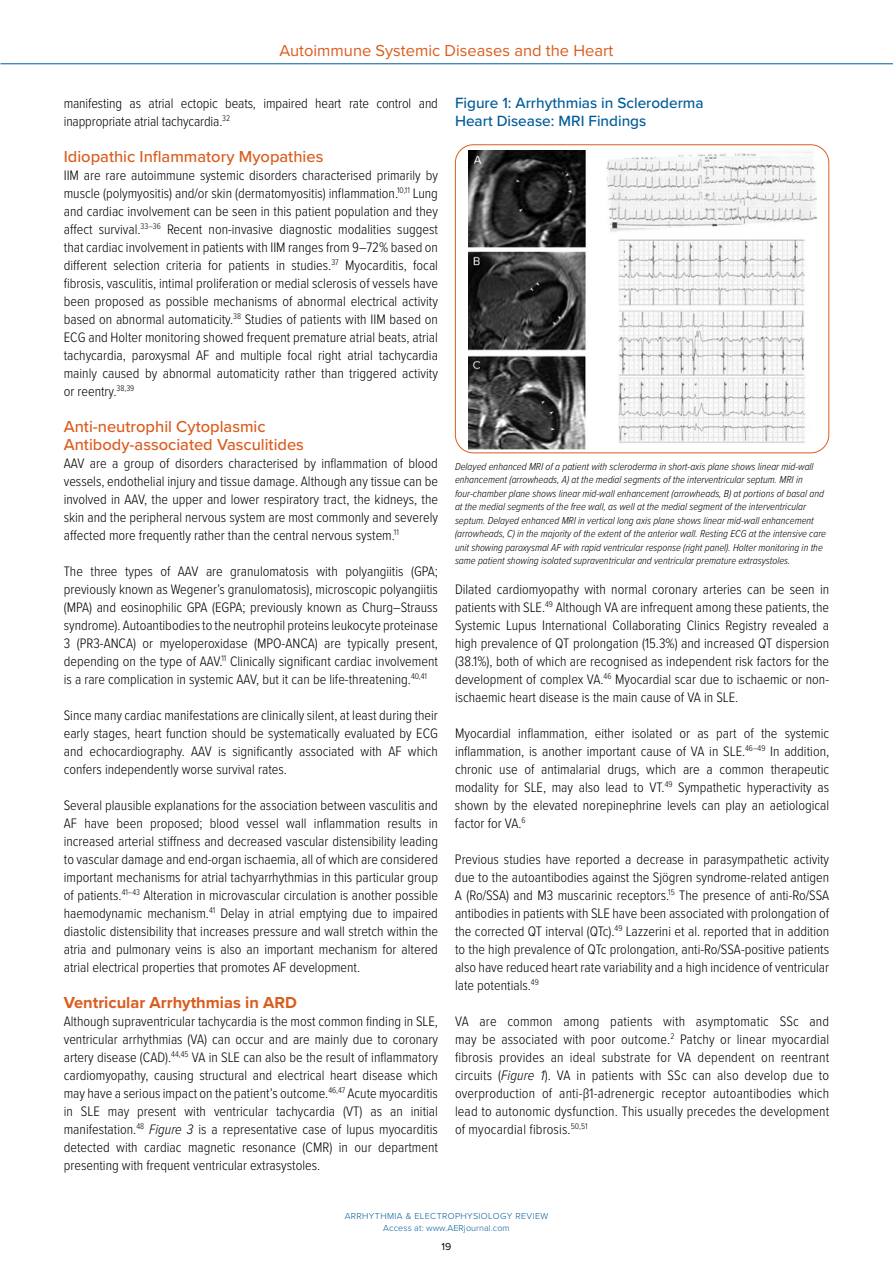
<style>
.page{position:relative;width:893px;height:1263px;background:#fff}
.page>*{position:absolute;margin:0;border:0;box-sizing:border-box;transform-origin:0 0}
.t1{font:500 16.5px/18px "Proxima Nova";color:#db5c1e}
.t2{font:16.5px "Proxima Nova";color:#db5c1e}
.t3{font:700 16.5px "Proxima Nova";color:#db5c1e}
.t4{font:500 15.3px/18px "Proxima Nova";color:#005c99}
.t5{font:300 14.25px/18px "Proxima Nova Cond";color:#000;text-align:justify}
.t6{font:italic 300 10.5px/13.5px "Proxima Nova Cond";color:#000}
.t7{font:10.5px "Proxima Nova";color:#000}
.t8{font:300 9px/12.8px "Proxima Nova";letter-spacing:.04em;color:#005c99;text-align:center}
.s1{font-style:italic}
</style>
<div class="page">
<hr style="left:0;top:64px;width:893px;height:1px;background:#005c99">
<img style="left:469px;top:150px;width:348px;height:300px">
<div style="left:455px;top:144px;width:374px;height:309px;border:1px solid #db5c1e;border-radius:18px"></div>
<p class="t2" style="left:279px;top:38px;width:335px">Autoimmune Systemic Diseases and the Heart</p>
<p class="t5" style="left:64px;top:94px;width:376px">manifesting as atrial ectopic beats, impaired heart rate control and inappropriate atrial tachycardia.<sup>32</sup></p>
<p class="t1" style="left:64px;top:147px;width:261px">Idiopathic Inflammatory Myopathies</p>
<p class="t5" style="left:64px;top:166px;width:376px">IIM are rare autoimmune systemic disorders characterised primarily by muscle (polymyositis) and/or skin (dermatomyositis) inflammation.<sup>10,11</sup> Lung and cardiac involvement can be seen in this patient population and they affect survival.<sup>33–36</sup> Recent non-invasive diagnostic modalities suggest that cardiac involvement in patients with IIM ranges from 9–72% based on different selection criteria for patients in studies.<sup>37</sup> Myocarditis, focal fibrosis, vasculitis, intimal proliferation or medial sclerosis of vessels have been proposed as possible mechanisms of abnormal electrical activity based on abnormal automaticity.<sup>38</sup> Studies of patients with IIM based on ECG and Holter monitoring showed frequent premature atrial beats, atrial tachycardia, paroxysmal AF and multiple focal right atrial tachycardia mainly caused by abnormal automaticity rather than triggered activity or reentry.<sup>38,39</sup></p>
<p class="t1" style="left:64px;top:417px;width:242px">Anti-neutrophil Cytoplasmic<br>Antibody-associated Vasculitides</p>
<p class="t5" style="left:64px;top:454px;width:376px">AAV are a group of disorders characterised by inflammation of blood vessels, endothelial injury and tissue damage. Although any tissue can be involved in AAV, the upper and lower respiratory tract, the kidneys, the skin and the peripheral nervous system are most commonly and severely affected more frequently rather than the central nervous system.<sup>11</sup></p>
<p class="t5" style="left:64px;top:562px;width:376px">The three types of AAV are granulomatosis with polyangiitis (GPA; previously known as Wegener’s granulomatosis), microscopic polyangiitis (MPA) and eosinophilic GPA (EGPA; previously known as Churg–Strauss syndrome). Autoantibodies to the neutrophil proteins leukocyte proteinase 3 (PR3-ANCA) or myeloperoxidase (MPO-ANCA) are typically present, depending on the type of AAV.<sup>11</sup> Clinically significant cardiac involvement is a rare complication in systemic AAV, but it can be life-threatening.<sup>40,41</sup></p>
<p class="t5" style="left:64px;top:706px;width:376px">Since many cardiac manifestations are clinically silent, at least during their early stages, heart function should be systematically evaluated by ECG and echocardiography. AAV is significantly associated with AF which confers independently worse survival rates.</p>
<p class="t5" style="left:64px;top:795px;width:376px">Several plausible explanations for the association between vasculitis and AF have been proposed; blood vessel wall inflammation results in increased arterial stiffness and decreased vascular distensibility leading to vascular damage and end-organ ischaemia, all of which are considered important mechanisms for atrial tachyarrhythmias in this particular group of patients.<sup>41–43</sup> Alteration in microvascular circulation is another possible haemodynamic mechanism.<sup>41</sup> Delay in atrial emptying due to impaired diastolic distensibility that increases pressure and wall stretch within the atria and pulmonary veins is also an important mechanism for altered atrial electrical properties that promotes AF development.</p>
<p class="t3" style="left:64px;top:990px;width:235px">Ventricular Arrhythmias in ARD</p>
<p class="t5" style="left:64px;top:1012px;width:376px">Although supraventricular tachycardia is the most common finding in SLE, ventricular arrhythmias (VA) can occur and are mainly due to coronary artery disease (CAD).<sup>44,45</sup> VA in SLE can also be the result of inflammatory cardiomyopathy, causing structural and electrical heart disease which may have a serious impact on the patient’s outcome.<sup>46,47</sup> Acute myocarditis in SLE may present with ventricular tachycardia (VT) as an initial manifestation.<sup>48</sup> <span class="s1">Figure 3</span> is a representative case of lupus myocarditis detected with cardiac magnetic resonance (CMR) in our department presenting with frequent ventricular extrasystoles.</p>
<p class="t4" style="left:455px;top:93px;width:250px">Figure 1: Arrhythmias in Scleroderma<br>Heart Disease: MRI Findings</p>
<p class="t6" style="left:455px;top:459px;width:373px">Delayed enhanced MRI of a patient with scleroderma in short-axis plane shows linear mid-wall enhancement (arrowheads, A) at the medial segments of the interventricular septum. MRI in four-chamber plane shows linear mid-wall enhancement (arrowheads, B) at portions of basal and at the medial segments of the free wall, as well at the medial segment of the interventricular septum. Delayed enhanced MRI in vertical long axis plane shows linear mid-wall enhancement (arrowheads, C) in the majority of the extent of the anterior wall. Resting ECG at the intensive care unit showing paroxysmal AF with rapid ventricular response (right panel). Holter monitoring in the same patient showing isolated supraventricular and ventricular premature extrasystoles.</p>
<p class="t5" style="left:455px;top:580px;width:376px">Dilated cardiomyopathy with normal coronary arteries can be seen in patients with SLE.<sup>49</sup> Although VA are infrequent among these patients, the Systemic Lupus International Collaborating Clinics Registry revealed a high prevalence of QT prolongation (15.3%) and increased QT dispersion (38.1%), both of which are recognised as independent risk factors for the development of complex VA.<sup>46</sup> Myocardial scar due to ischaemic or non&shy;ischaemic heart disease is the main cause of VA in SLE.</p>
<p class="t5" style="left:455px;top:724px;width:376px">Myocardial inflammation, either isolated or as part of the systemic inflammation, is another important cause of VA in SLE.<sup>46–49</sup> In addition, chronic use of antimalarial drugs, which are a common therapeutic modality for SLE, may also lead to VT.<sup>49</sup> Sympathetic hyperactivity as shown by the elevated norepinephrine levels can play an aetiological factor for VA.<sup>6</sup></p>
<p class="t5" style="left:455px;top:850px;width:376px">Previous studies have reported a decrease in parasympathetic activity due to the autoantibodies against the Sjögren syndrome-related antigen A (Ro/SSA) and M3 muscarinic receptors.<sup>15</sup> The presence of anti-Ro/SSA antibodies in patients with SLE have been associated with prolongation of the corrected QT interval (QTc).<sup>49</sup> Lazzerini et al. reported that in addition to the high prevalence of QTc prolongation, anti-Ro/SSA-positive patients also have reduced heart rate variability and a high incidence of ventricular late potentials.<sup>49</sup></p>
<p class="t5" style="left:455px;top:1012px;width:376px">VA are common among patients with asymptomatic SSc and may be associated with poor outcome.<sup>2</sup> Patchy or linear myocardial fibrosis provides an ideal substrate for VA dependent on reentrant circuits (<span class="s1">Figure 1</span>). VA in patients with SSc can also develop due to overproduction of anti-β1-adrenergic receptor autoantibodies which lead to autonomic dysfunction. This usually precedes the development of myocardial fibrosis.<sup>50,51</sup></p>
<p class="t8" style="left:345px;top:1209px;width:205px">ARRHYTHMIA &amp; ELECTROPHYSIOLOGY REVIEW<br>Access at: www.AERjournal.com</p>
<p class="t7" style="left:442px;top:1239px;width:11px">19</p>
</div>
